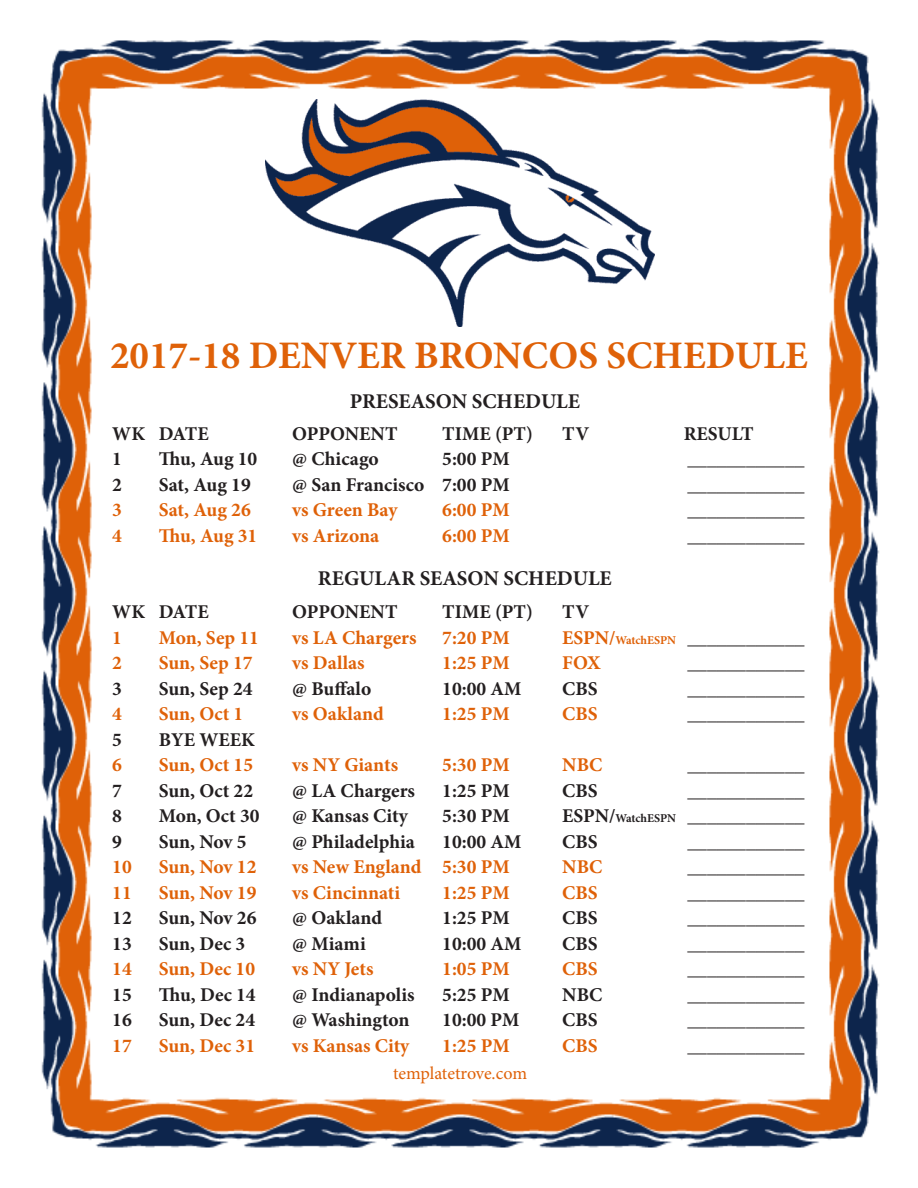
<style>
.page{position:relative;width:918px;height:1188px;background:#fff}
.page>*{position:absolute;margin:0;border:0;box-sizing:border-box;transform-origin:0 0}
.t1{font:700 39px "Minion Pro";color:#df6108}
.t2{font:700 21px "Minion Pro";color:#231f20}
.t3{font:700 19.5px "Minion Pro";color:#231f20}
.t4{font:700 19.5px "Minion Pro";color:#df6108}
.t5{font:18px "Minion Pro";letter-spacing:-.005em;color:#df6108}
.s1{color:#df6108}
.s2{font-size:12px;color:#df6108}
.s3{font-size:12px}
</style>
<div class="page">
<img style="left:41px;top:40px;width:839px;height:1108px">
<img style="left:265px;top:100px;width:389px;height:226px">
<p class="t1" style="left:110px;top:328px;width:699px">2017-18 DENVER BRONCOS SCHEDULE</p>
<p class="t2" style="left:350px;top:387px;width:232px">PRESEASON SCHEDULE</p>
<p class="t3" style="left:112px;top:420px;width:98px">WK DATE</p>
<p class="t3" style="left:292px;top:420px;width:107px">OPPONENT</p>
<p class="t3" style="left:442px;top:420px;width:92px">TIME (PT)</p>
<p class="t3" style="left:562px;top:420px;width:28px">TV</p>
<p class="t3" style="left:684px;top:420px;width:71px">RESULT</p>
<p class="t3" style="left:112px;top:445px;width:11px">1</p>
<p class="t3" style="left:159px;top:445px;width:100px">Thu, Aug 10</p>
<p class="t3" style="left:292px;top:445px;width:88px">@ Chicago</p>
<p class="t3" style="left:442px;top:445px;width:69px">5:00 PM</p>
<p class="t3" style="left:688px;top:445px;width:118px">____________</p>
<p class="t3" style="left:112px;top:471px;width:11px">2</p>
<p class="t3" style="left:159px;top:471px;width:94px">Sat, Aug 19</p>
<p class="t3" style="left:292px;top:471px;width:219px">@ San Francisco 7:00 PM</p>
<p class="t3" style="left:688px;top:471px;width:118px">____________</p>
<p class="t4" style="left:112px;top:496px;width:11px">3</p>
<p class="t4" style="left:159px;top:496px;width:94px">Sat, Aug 26</p>
<p class="t4" style="left:292px;top:496px;width:107px">vs Green Bay</p>
<p class="t4" style="left:442px;top:496px;width:69px">6:00 PM</p>
<p class="t3" style="left:688px;top:496px;width:118px">____________</p>
<p class="t4" style="left:112px;top:522px;width:11px">4</p>
<p class="t4" style="left:159px;top:522px;width:100px">Thu, Aug 31</p>
<p class="t4" style="left:292px;top:522px;width:89px">vs Arizona</p>
<p class="t4" style="left:442px;top:522px;width:69px">6:00 PM</p>
<p class="t3" style="left:688px;top:522px;width:118px">____________</p>
<p class="t2" style="left:318px;top:564px;width:295px">REGULAR SEASON SCHEDULE</p>
<p class="t3" style="left:112px;top:598px;width:98px">WK DATE</p>
<p class="t3" style="left:292px;top:598px;width:107px">OPPONENT</p>
<p class="t3" style="left:442px;top:598px;width:92px">TIME (PT)</p>
<p class="t3" style="left:562px;top:598px;width:28px">TV</p>
<p class="t4" style="left:112px;top:624px;width:11px">1</p>
<p class="t4" style="left:159px;top:624px;width:102px">Mon, Sep 11</p>
<p class="t4" style="left:292px;top:624px;width:126px">vs LA Chargers</p>
<p class="t4" style="left:442px;top:624px;width:69px">7:20 PM</p>
<p class="t3" style="left:562px;top:624px;width:244px"><span class="s1">ESPN/</span><span class="s2">WatchESPN</span> ____________</p>
<p class="t4" style="left:112px;top:649px;width:11px">2</p>
<p class="t4" style="left:159px;top:649px;width:95px">Sun, Sep 17</p>
<p class="t4" style="left:292px;top:649px;width:74px">vs Dallas</p>
<p class="t4" style="left:442px;top:649px;width:69px">1:25 PM</p>
<p class="t4" style="left:562px;top:649px;width:40px">FOX</p>
<p class="t3" style="left:688px;top:649px;width:118px">____________</p>
<p class="t3" style="left:112px;top:675px;width:11px">3</p>
<p class="t3" style="left:159px;top:675px;width:95px">Sun, Sep 24</p>
<p class="t3" style="left:292px;top:675px;width:81px">@ Buffalo</p>
<p class="t3" style="left:442px;top:675px;width:81px">10:00 AM</p>
<p class="t3" style="left:562px;top:675px;width:37px">CBS</p>
<p class="t3" style="left:688px;top:675px;width:118px">____________</p>
<p class="t4" style="left:112px;top:700px;width:11px">4</p>
<p class="t4" style="left:159px;top:700px;width:86px">Sun, Oct 1</p>
<p class="t4" style="left:292px;top:700px;width:93px">vs Oakland</p>
<p class="t4" style="left:442px;top:700px;width:69px">1:25 PM</p>
<p class="t4" style="left:562px;top:700px;width:37px">CBS</p>
<p class="t3" style="left:688px;top:700px;width:118px">____________</p>
<p class="t3" style="left:112px;top:726px;width:11px">5</p>
<p class="t3" style="left:159px;top:726px;width:98px">BYE WEEK</p>
<p class="t4" style="left:112px;top:751px;width:11px">6</p>
<p class="t4" style="left:159px;top:751px;width:96px">Sun, Oct 15</p>
<p class="t4" style="left:292px;top:751px;width:107px">vs NY Giants</p>
<p class="t4" style="left:442px;top:751px;width:69px">5:30 PM</p>
<p class="t4" style="left:562px;top:751px;width:42px">NBC</p>
<p class="t3" style="left:688px;top:751px;width:118px">____________</p>
<p class="t3" style="left:112px;top:777px;width:11px">7</p>
<p class="t3" style="left:159px;top:777px;width:96px">Sun, Oct 22</p>
<p class="t3" style="left:292px;top:777px;width:124px">@ LA Chargers</p>
<p class="t3" style="left:442px;top:777px;width:69px">1:25 PM</p>
<p class="t3" style="left:562px;top:777px;width:37px">CBS</p>
<p class="t3" style="left:688px;top:777px;width:118px">____________</p>
<p class="t3" style="left:112px;top:802px;width:11px">8</p>
<p class="t3" style="left:159px;top:802px;width:102px">Mon, Oct 30</p>
<p class="t3" style="left:292px;top:802px;width:117px">@ Kansas City</p>
<p class="t3" style="left:442px;top:802px;width:69px">5:30 PM</p>
<p class="t3" style="left:562px;top:802px;width:244px">ESPN/<span class="s3">WatchESPN</span> ____________</p>
<p class="t3" style="left:112px;top:828px;width:11px">9</p>
<p class="t3" style="left:159px;top:828px;width:89px">Sun, Nov 5</p>
<p class="t3" style="left:292px;top:828px;width:124px">@ Philadelphia</p>
<p class="t3" style="left:442px;top:828px;width:81px">10:00 AM</p>
<p class="t3" style="left:562px;top:828px;width:37px">CBS</p>
<p class="t3" style="left:688px;top:828px;width:118px">____________</p>
<p class="t4" style="left:112px;top:853px;width:21px">10</p>
<p class="t4" style="left:159px;top:853px;width:99px">Sun, Nov 12</p>
<p class="t4" style="left:292px;top:853px;width:219px">vs New England 5:30 PM</p>
<p class="t4" style="left:562px;top:853px;width:42px">NBC</p>
<p class="t3" style="left:688px;top:853px;width:118px">____________</p>
<p class="t4" style="left:112px;top:879px;width:21px">11</p>
<p class="t4" style="left:159px;top:879px;width:99px">Sun, Nov 19</p>
<p class="t4" style="left:292px;top:879px;width:109px">vs Cincinnati</p>
<p class="t4" style="left:442px;top:879px;width:69px">1:25 PM</p>
<p class="t4" style="left:562px;top:879px;width:37px">CBS</p>
<p class="t3" style="left:688px;top:879px;width:118px">____________</p>
<p class="t3" style="left:112px;top:904px;width:21px">12</p>
<p class="t3" style="left:159px;top:904px;width:99px">Sun, Nov 26</p>
<p class="t3" style="left:292px;top:904px;width:91px">@ Oakland</p>
<p class="t3" style="left:442px;top:904px;width:69px">1:25 PM</p>
<p class="t3" style="left:562px;top:904px;width:37px">CBS</p>
<p class="t3" style="left:688px;top:904px;width:118px">____________</p>
<p class="t3" style="left:112px;top:930px;width:21px">13</p>
<p class="t3" style="left:159px;top:930px;width:88px">Sun, Dec 3</p>
<p class="t3" style="left:292px;top:930px;width:75px">@ Miami</p>
<p class="t3" style="left:442px;top:930px;width:81px">10:00 AM</p>
<p class="t3" style="left:562px;top:930px;width:37px">CBS</p>
<p class="t3" style="left:688px;top:930px;width:118px">____________</p>
<p class="t4" style="left:112px;top:955px;width:21px">14</p>
<p class="t4" style="left:159px;top:955px;width:98px">Sun, Dec 10</p>
<p class="t4" style="left:292px;top:955px;width:83px">vs NY Jets</p>
<p class="t4" style="left:442px;top:955px;width:69px">1:05 PM</p>
<p class="t4" style="left:562px;top:955px;width:37px">CBS</p>
<p class="t3" style="left:688px;top:955px;width:118px">____________</p>
<p class="t3" style="left:112px;top:981px;width:21px">15</p>
<p class="t3" style="left:159px;top:981px;width:98px">Thu, Dec 14</p>
<p class="t3" style="left:292px;top:981px;width:124px">@ Indianapolis</p>
<p class="t3" style="left:442px;top:981px;width:69px">5:25 PM</p>
<p class="t3" style="left:562px;top:981px;width:42px">NBC</p>
<p class="t3" style="left:688px;top:981px;width:118px">____________</p>
<p class="t3" style="left:112px;top:1006px;width:21px">16</p>
<p class="t3" style="left:159px;top:1006px;width:98px">Sun, Dec 24</p>
<p class="t3" style="left:292px;top:1006px;width:119px">@ Washington</p>
<p class="t3" style="left:442px;top:1006px;width:79px">10:00 PM</p>
<p class="t3" style="left:562px;top:1006px;width:37px">CBS</p>
<p class="t3" style="left:688px;top:1006px;width:118px">____________</p>
<p class="t4" style="left:112px;top:1032px;width:21px">17</p>
<p class="t4" style="left:159px;top:1032px;width:98px">Sun, Dec 31</p>
<p class="t4" style="left:292px;top:1032px;width:119px">vs Kansas City</p>
<p class="t4" style="left:442px;top:1032px;width:69px">1:25 PM</p>
<p class="t4" style="left:562px;top:1032px;width:37px">CBS</p>
<p class="t3" style="left:688px;top:1032px;width:118px">____________</p>
<p class="t5" style="left:393px;top:1061px;width:136px">templatetrove.com</p>
</div>
